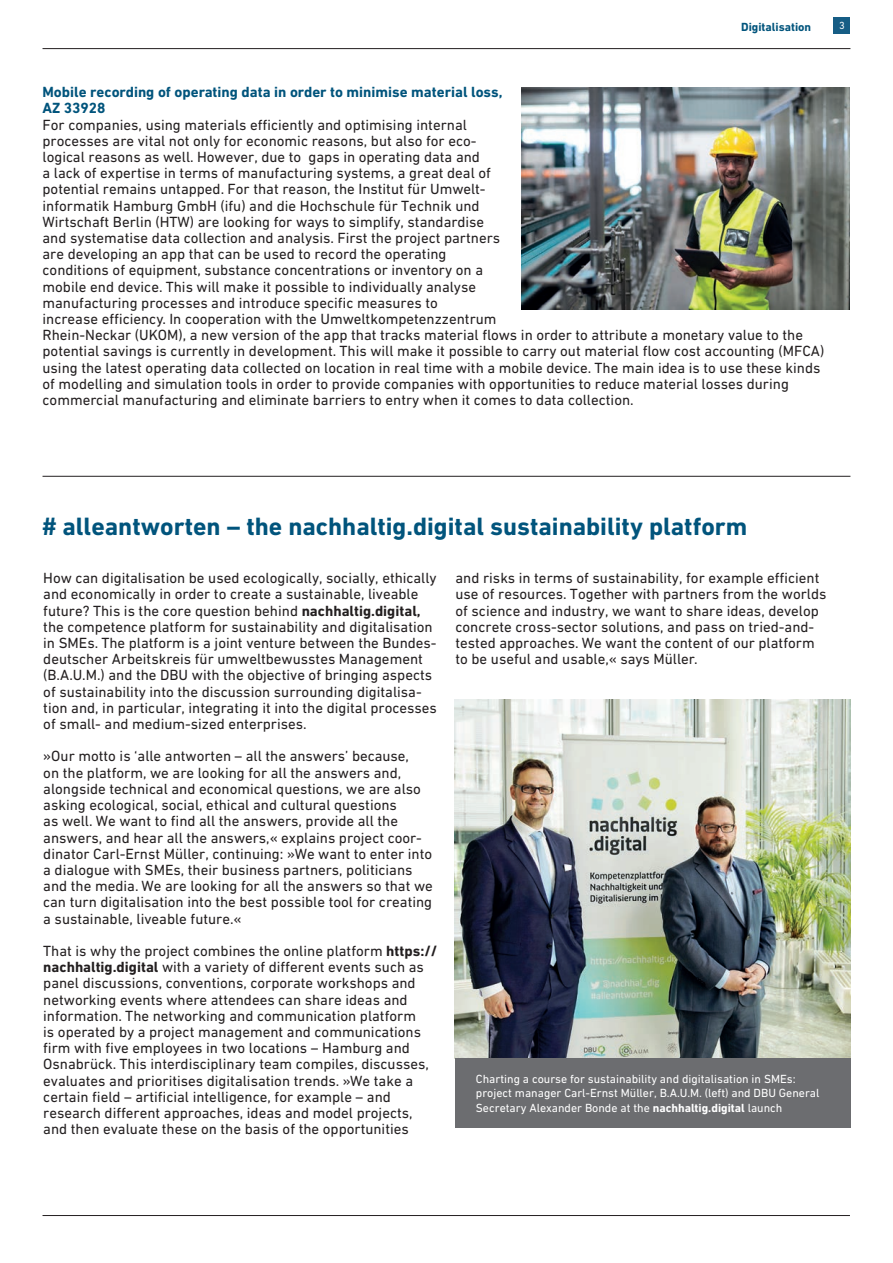
<style>
.page{position:relative;width:893px;height:1263px;background:#fff}
.page>*{position:absolute;margin:0;border:0;box-sizing:border-box;transform-origin:0 0}
.t1{font:700 25.5px "DIN Next W1 G";color:#01547c}
.t2{font:15px/16.2px "DIN Next W1 G";color:#231f20}
.t3{font:700 15px/16.2px "DIN Next W1 G";color:#01547c}
.t4{font:12px/14.4px "DIN Next W1 G";color:#fff}
.t5{font:700 12px "DIN Next W1 G";color:#01547c}
.t6{font:10.5px "DIN Next W1 G";color:#fff}
.s1{font-weight:700}
</style>
<div class="page">
<hr style="left:43px;top:1215px;width:807px;height:1px;background:#231f20">
<hr style="left:43px;top:48px;width:807px;height:1px;background:#231f20">
<hr style="left:43px;top:476px;width:807px;height:1px;background:#231f20">
<div style="left:833px;top:17px;width:17px;height:16px;background:#165d85"></div>
<img style="left:522px;top:87px;width:328px;height:223px">
<img style="left:455px;top:699px;width:395px;height:359px">
<div style="left:455px;top:1058px;width:395px;height:69px;background:#6c6d70"></div>
<p class="t5" style="left:741px;top:20px;width:72px">Digitalisation</p>
<p class="t6" style="left:839px;top:19px;width:7px">3</p>
<p class="t3" style="left:43px;top:84px;width:462px">Mobile recording of operating data in order to minimise material loss,<br>AZ 33928</p>
<p class="t2" style="left:43px;top:116px;width:783px">For companies, using materials efficiently and optimising internal<br>processes are vital not only for economic reasons, but also for eco-<br>logical reasons as well. However, due to gaps in operating data and<br>a lack of expertise in terms of manufacturing systems, a great deal of<br>potential remains untapped. For that reason, the Institut für Umwelt-<br>informatik Hamburg GmbH (ifu) and die Hochschule für Technik und<br>Wirtschaft Berlin (HTW) are looking for ways to simplify, standardise<br>and systematise data collection and analysis. First the project partners<br>are developing an app that can be used to record the operating<br>conditions of equipment, substance concentrations or inventory on a<br>mobile end device. This will make it possible to individually analyse<br>manufacturing processes and introduce specific measures to<br>increase efficiency. In cooperation with the Umweltkompetenzzentrum<br>Rhein-Neckar (UKOM), a new version of the app that tracks material flows in order to attribute a monetary value to the potential savings is currently in development. This will make it possible to carry out material flow cost accounting (MFCA) using the latest operating data collected on location in real time with a mobile device. The main idea is to use these kinds of modelling and simulation tools in order to provide companies with opportunities to reduce material losses during commercial manufacturing and eliminate barriers to entry when it comes to data collection.</p>
<h1 class="t1" style="left:43px;top:511px;width:706px"># alleantworten – the nachhaltig.digital sustainability platform</h1>
<p class="t2" style="left:43px;top:570px;width:395px">How can digitalisation be used ecologically, socially, ethically and economically in order to create a sustainable, liveable future? This is the core question behind <span class="s1">nachhaltig.digital, </span>the competence platform for sustainability and digitalisation in SMEs. The platform is a joint venture between the Bundes&shy;deutscher Arbeitskreis für umweltbewusstes Management (B.A.U.M.) and the DBU with the objective of bringing aspects of sustainability into the discussion surrounding digitalisa&shy;tion and, in particular, integrating it into the digital processes of small- and medium-sized enterprises.</p>
<p class="t2" style="left:43px;top:748px;width:391px">»Our motto is ‘alle antworten – all the answers’ because,<br>on the platform, we are looking for all the answers and, alongside technical and economical questions, we are also asking ecological, social, ethical and cultural questions<br>as well. We want to find all the answers, provide all the answers, and hear all the answers,« explains project coor&shy;dinator Carl-Ernst Müller, continuing: »We want to enter into a dialogue with SMEs, their business partners, politicians and the media. We are looking for all the answers so that we can turn digitalisation into the best possible tool for creating a sustainable, liveable future.«</p>
<p class="t2" style="left:43px;top:942px;width:396px">That is why the project combines the online platform <span class="s1">https:// nachhaltig.digital</span> with a variety of different events such as panel discussions, conventions, corporate workshops and networking events where attendees can share ideas and information. The networking and communication platform<br>is operated by a project management and communications firm with five employees in two locations – Hamburg and Osnabrück. This interdisciplinary team compiles, discusses, evaluates and prioritises digitalisation trends. »We take a certain field – artificial intelligence, for example – and research different approaches, ideas and model projects, and then evaluate these on the basis of the opportunities</p>
<p class="t2" style="left:455px;top:570px;width:372px">and risks in terms of sustainability, for example efficient use of resources. Together with partners from the worlds of science and industry, we want to share ideas, develop concrete cross-sector solutions, and pass on tried-and&shy;tested approaches. We want the content of our platform to be useful and usable,« says Müller.</p>
<p class="t4" style="left:476px;top:1071px;width:345px">Charting a course for sustainability and digitalisation in SMEs: project manager Carl-Ernst Müller, B.A.U.M. (left) and DBU General<br>Secretary Alexander Bonde at the <span class="s1">nachhaltig.digital</span> launch</p>
</div>
